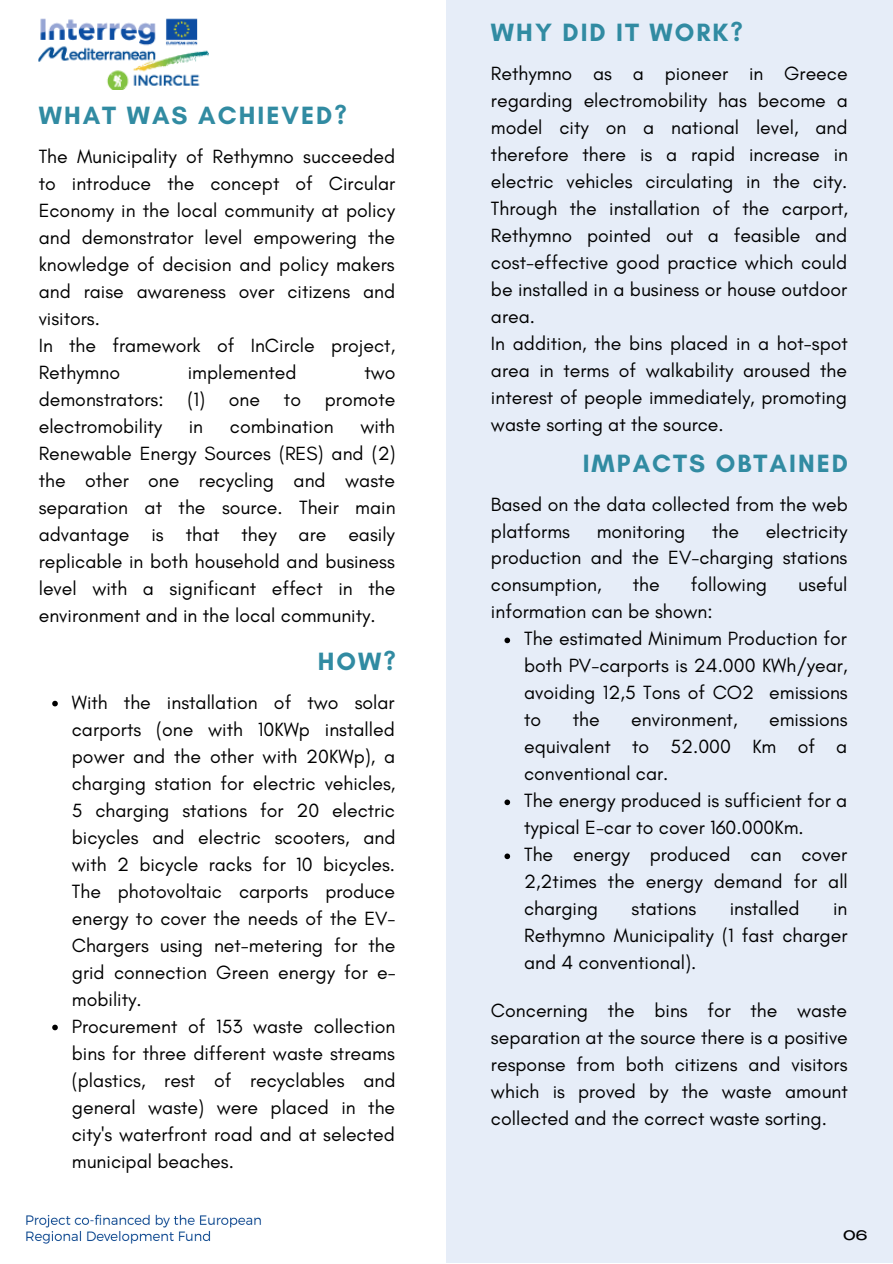
<style>
.page{position:relative;width:893px;height:1264px;background:#fff}
.page>*{position:absolute;margin:0;border:0;box-sizing:border-box;transform-origin:0 0}
.t1{font:700 25.5px "Glacial Indifference";letter-spacing:.08em;color:#318ba2}
.t2{font:19.5px/27px "Glacial Indifference";color:#000;text-align:justify}
.t3{font:500 13.5px "Agrandir Grand";color:#000}
</style>
<div class="page">
<div style="left:446px;top:0;width:446px;height:1262px;background:#e6edf8"></div>
<svg style="left:504px;top:637px;width:6px;height:6px"></svg>
<svg style="left:504px;top:799px;width:6px;height:6px"></svg>
<svg style="left:504px;top:853px;width:6px;height:6px"></svg>
<svg style="left:52px;top:700px;width:6px;height:6px"></svg>
<svg style="left:52px;top:1024px;width:6px;height:6px"></svg>
<img style="left:39px;top:18px;width:169px;height:72px">
<img style="left:26px;top:1214px;width:235px;height:30px">
<h1 class="t1" style="left:39px;top:100px;width:309px">WHAT WAS ACHIEVED?</h1>
<p class="t2" style="left:39px;top:142px;width:358px;text-align:left">The Municipality of Rethymno succeeded to introduce the concept of Circular<br>Economy in the local community at policy and demonstrator level empowering the knowledge of decision and policy makers and raise awareness over citizens and visitors.<br>In the framework of InCircle project,<br>Rethymno</p>
<p class="t2" style="left:188px;top:358px;width:110px">implemented</p>
<p class="t2" style="left:39px;top:358px;width:358px;text-indent:325px">two demonstrators: (1) one to promote electromobility</p>
<p class="t2" style="left:39px;top:412px;width:358px;text-indent:321px">with Renewable Energy Sources (RES) and (2) the other one recycling and waste separation at the source. Their main advantage is that they are easily replicable in both household and business level with a significant effect in the environment and in the local community.</p>
<h1 class="t1" style="left:318px;top:645px;width:80px">HOW?</h1>
<p class="t2" style="left:72px;top:688px;width:325px;text-align:left">With the installation of two solar carports (one with 10KWp installed power and the other with 20KWp), a charging station for electric vehicles, 5 charging stations for 20 electric bicycles and electric scooters, and with 2 bicycle racks for 10 bicycles.<br>The photovoltaic carports produce energy to cover the needs of the EV-Chargers using net-metering for the grid connection Green energy for e&shy;mobility.<br>Procurement of 153 waste collection bins for three different waste streams (plastics, rest of recyclables and general waste) were placed in the city's waterfront road and at selected municipal beaches.</p>
<p class="t2" style="left:189px;top:412px;width:16px">in</p>
<p class="t2" style="left:230px;top:412px;width:105px">combination</p>
<h1 class="t1" style="left:491px;top:17px;width:253px">WHY DID IT WORK?</h1>
<p class="t2" style="left:491px;top:59px;width:358px;text-align:left">Rethymno as a pioneer in Greece regarding electromobility has become a model city on a national level, and therefore there is a rapid increase in electric vehicles circulating in the city.<br>Through the installation of the carport, Rethymno pointed out a feasible and cost-effective good practice which could be installed in a business or house outdoor area.<br>In addition, the bins placed in a hot-spot area in terms of walkability aroused the interest of people immediately, promoting waste sorting at the source.</p>
<h1 class="t1" style="left:582px;top:447px;width:267px">IMPACTS OBTAINED</h1>
<p class="t2" style="left:491px;top:490px;width:358px">Based on the data collected from the web platforms</p>
<p class="t2" style="left:491px;top:517px;width:358px;text-indent:275px">electricity production and the EV-charging stations consumption,</p>
<p class="t2" style="left:596px;top:517px;width:90px">monitoring</p>
<p class="t2" style="left:712px;top:517px;width:28px">the</p>
<p class="t2" style="left:632px;top:571px;width:28px">the</p>
<p class="t2" style="left:690px;top:571px;width:78px">following</p>
<p class="t2" style="left:798px;top:571px;width:51px">useful</p>
<p class="t2" style="left:491px;top:598px;width:223px">information can be shown:</p>
<p class="t2" style="left:524px;top:625px;width:325px">The estimated Minimum Production for both PV-carports is 24.000 KWh/year, avoiding 12,5 Tons of CO2 emissions to</p>
<p class="t2" style="left:572px;top:706px;width:28px">the</p>
<p class="t2" style="left:631px;top:706px;width:108px">environment,</p>
<p class="t2" style="left:524px;top:706px;width:325px;text-align:left;text-indent:245px">emissions equivalent to 52.000 Km of a conventional car.<br>The energy produced is sufficient for a typical E-car to cover 160.000Km.<br>The energy produced can cover<br>2,2times the energy demand for all charging</p>
<p class="t2" style="left:631px;top:895px;width:66px">stations</p>
<p class="t2" style="left:729px;top:895px;width:72px">installed</p>
<p class="t2" style="left:524px;top:895px;width:325px;text-indent:309px">in Rethymno Municipality (1 fast charger and 4 conventional).</p>
<p class="t2" style="left:491px;top:996px;width:358px">Concerning the bins for the waste separation at the source there is a positive response from both citizens and visitors which is proved by the waste amount collected and the correct waste sorting.</p>
<p class="t3" style="left:843px;top:1229px;width:25px">06</p>
</div>
